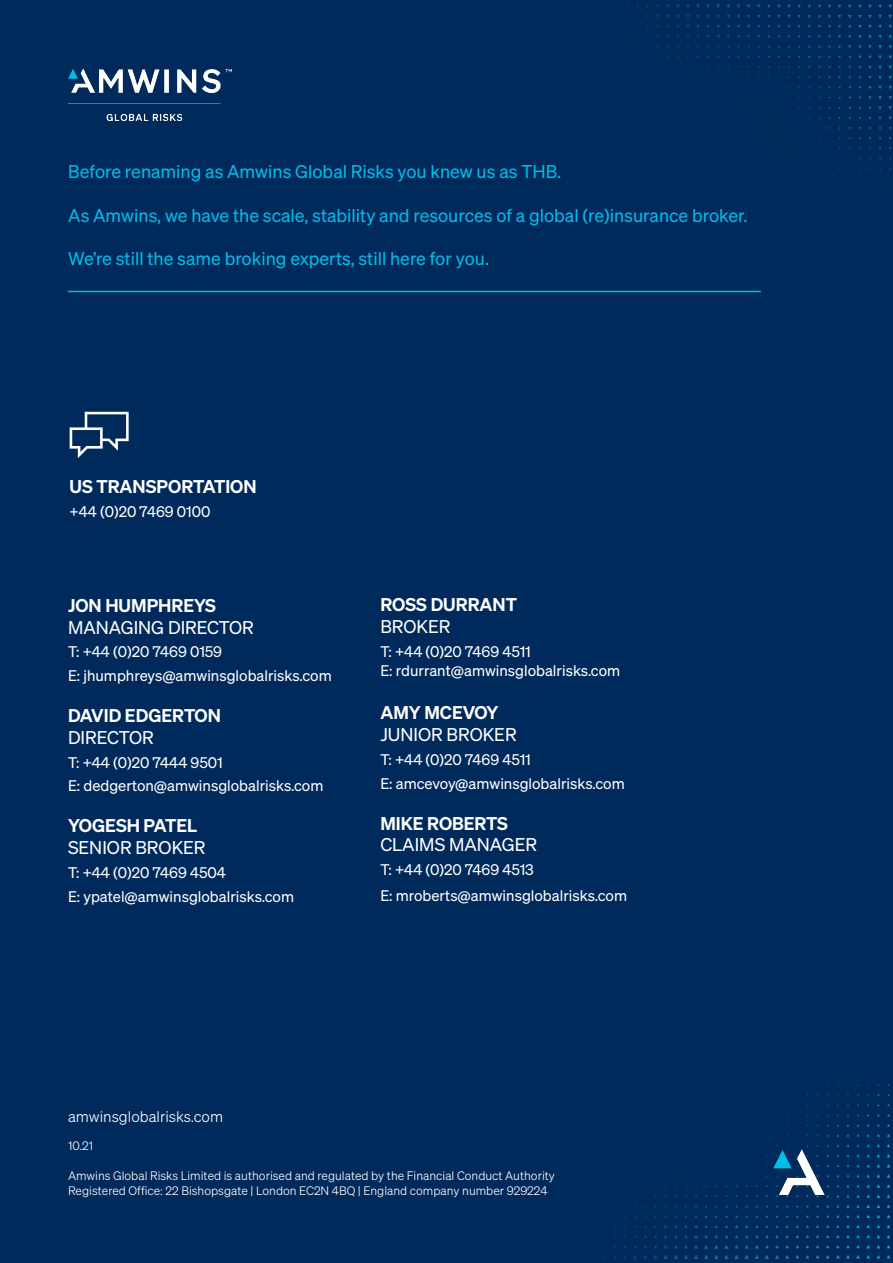
<style>
.page{position:relative;width:893px;height:1263px;background:#002a5c}
.page>*{position:absolute;margin:0;border:0;box-sizing:border-box;transform-origin:0 0}
.t1{font:18px "Sohne Buch";color:#02bce8}
.Pull_Out_Title_Din_B{font:18px "Sohne Buch";color:#fff}
.Pull_Out_Text_Tisa_R{font:600 18px "Sohne";color:#fff}
.Pull_Out_Title_Din_B-2{font:600 18px "Sohne";color:#fff}
.Pull_Out_Text_Tisa_R-2{font:15px "Sohne Buch";color:#fff}
.Pull_Out_Title_Din_B-3{font:15px "Sohne Buch";color:#fff}
.t2{font:15px "Sohne Leicht";color:#fff}
.t3{font:12px "Sohne Leicht";color:#fff}
</style>
<div class="page">
<img style="left:564px;top:1085px;width:326px;height:174px">
<img style="left:617px;top:4px;width:275px;height:176px">
<img style="left:774px;top:1149px;width:51px;height:46px">
<svg style="left:70px;top:412px;width:59px;height:46px"></svg>
<hr style="left:68px;top:291px;width:693px;height:1px;background:#02bce8">
<img style="left:68px;top:68px;width:164px;height:52px">
<p class="t1" style="left:68px;top:161px;width:494px">Before renaming as Amwins Global Risks you knew us as THB.</p>
<p class="t1" style="left:68px;top:204px;width:681px">As Amwins, we have the scale, stability and resources of a global (re)insurance broker.</p>
<p class="t1" style="left:68px;top:248px;width:422px">We’re still the same broking experts, still here for you.</p>
<p class="Pull_Out_Text_Tisa_R" style="left:70px;top:475px;width:188px">US TRANSPORTATION</p>
<p class="Pull_Out_Text_Tisa_R-2" style="left:70px;top:502px;width:142px">+44 (0)20 7469 0100</p>
<p class="Pull_Out_Title_Din_B-2" style="left:68px;top:594px;width:149px">JON HUMPHREYS</p>
<p class="Pull_Out_Title_Din_B" style="left:68px;top:616px;width:187px">MANAGING DIRECTOR</p>
<p class="Pull_Out_Text_Tisa_R-2" style="left:68px;top:643px;width:156px">T: +44 (0)20 7469 0159</p>
<p class="Pull_Out_Text_Tisa_R-2" style="left:68px;top:667px;width:265px">E: jhumphreys@amwinsglobalrisks.com</p>
<p class="Pull_Out_Text_Tisa_R" style="left:68px;top:704px;width:154px">DAVID EDGERTON</p>
<p class="Pull_Out_Title_Din_B" style="left:68px;top:727px;width:87px">DIRECTOR</p>
<p class="Pull_Out_Text_Tisa_R-2" style="left:68px;top:753px;width:156px">T: +44 (0)20 7444 9501</p>
<p class="Pull_Out_Text_Tisa_R-2" style="left:68px;top:777px;width:257px">E: dedgerton@amwinsglobalrisks.com</p>
<p class="Pull_Out_Text_Tisa_R" style="left:68px;top:815px;width:131px">YOGESH PATEL</p>
<p class="Pull_Out_Title_Din_B" style="left:68px;top:837px;width:139px">SENIOR BROKER</p>
<p class="Pull_Out_Text_Tisa_R-2" style="left:68px;top:863px;width:159px">T: +44 (0)20 7469 4504</p>
<p class="Pull_Out_Text_Tisa_R-2" style="left:68px;top:887px;width:228px">E: ypatel@amwinsglobalrisks.com</p>
<p class="Pull_Out_Text_Tisa_R" style="left:380px;top:594px;width:138px">ROSS DURRANT</p>
<p class="Pull_Out_Title_Din_B" style="left:380px;top:616px;width:72px">BROKER</p>
<p class="Pull_Out_Text_Tisa_R-2" style="left:380px;top:642px;width:152px">T: +44 (0)20 7469 4511</p>
<p class="Pull_Out_Title_Din_B-3" style="left:380px;top:662px;width:241px">E: rdurrant@amwinsglobalrisks.com</p>
<p class="Pull_Out_Title_Din_B-2" style="left:380px;top:702px;width:120px">AMY MCEVOY</p>
<p class="Pull_Out_Title_Din_B" style="left:380px;top:724px;width:138px">JUNIOR BROKER</p>
<p class="Pull_Out_Text_Tisa_R-2" style="left:380px;top:750px;width:152px">T: +44 (0)20 7469 4511</p>
<p class="Pull_Out_Text_Tisa_R-2" style="left:380px;top:774px;width:246px">E: amcevoy@amwinsglobalrisks.com</p>
<p class="Pull_Out_Text_Tisa_R" style="left:380px;top:812px;width:129px">MIKE ROBERTS</p>
<p class="Pull_Out_Title_Din_B" style="left:380px;top:834px;width:158px">CLAIMS MANAGER</p>
<p class="Pull_Out_Text_Tisa_R-2" style="left:380px;top:861px;width:155px">T: +44 (0)20 7469 4513</p>
<p class="Pull_Out_Text_Tisa_R-2" style="left:380px;top:886px;width:248px">E: mroberts@amwinsglobalrisks.com</p>
<p class="t2" style="left:68px;top:1108px;width:157px">amwinsglobalrisks.com</p>
<p class="t3" style="left:68px;top:1139px;width:27px">10.21</p>
<p class="t3" style="left:68px;top:1169px;width:488px">Amwins Global Risks Limited is authorised and regulated by the Financial Conduct Authority</p>
<p class="t3" style="left:68px;top:1183px;width:481px">Registered Office: 22 Bishopsgate | London EC2N 4BQ | England company number 929224</p>
</div>
